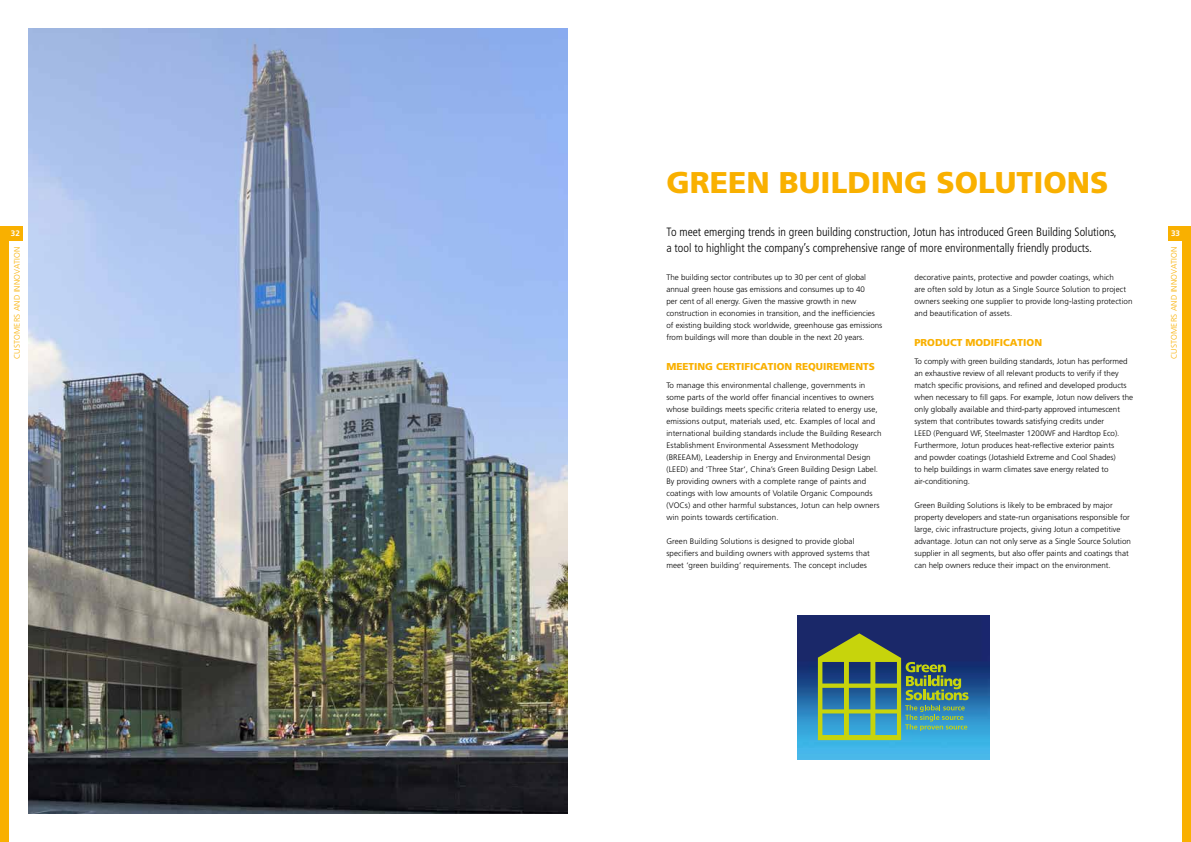
<style>
.page{position:relative;width:1191px;height:842px;background:#fff}
.page>*{position:absolute;margin:0;border:0;box-sizing:border-box;transform-origin:0 0}
.t1{font:900 30px "Frutiger";color:#f9b000}
.t2{font:300 condensed 12px/16px "Frutiger";color:#000}
.t3{font:900 10px "Frutiger";color:#f9b000}
.t4{font:300 8px/12px "Frutiger";color:#000}
.t5{font:300 8px "Frutiger";letter-spacing:.02em;color:#f9b000}
.t6{font:700 8px "Frutiger";color:#fff}
</style>
<div class="page">
<img style="left:797px;top:615px;width:192px;height:144px">
<img style="left:28px;top:28px;width:539px;height:786px">
<div style="left:1182px;top:227px;width:9px;height:615px;background:#f9b000"></div>
<div style="left:1168px;top:227px;width:14px;height:14px;background:#f9b000"></div>
<div style="left:0;top:227px;width:9px;height:615px;background:#f9b000"></div>
<div style="left:9px;top:227px;width:14px;height:14px;background:#f9b000"></div>
<svg style="left:818px;top:633px;width:150px;height:107px"></svg>
<h1 class="t1" style="left:666px;top:164px;width:443px">GREEN BUILDING SOLUTIONS</h1>
<h2 class="t2" style="left:666px;top:224px;width:452px">To meet emerging trends in green building construction, Jotun has introduced Green Building Solutions, a tool to highlight the company’s comprehensive range of more environmentally friendly products.</h2>
<p class="t6" style="left:11px;top:229px;width:10px">32</p>
<p class="t6" style="left:1171px;top:229px;width:10px">33</p>
<p class="t5" style="left:13px;top:359px;width:114px;rotate:-90deg">CUSTOMERS AND INNOVATION</p>
<p class="t5" style="left:1169px;top:359px;width:114px;rotate:-90deg">CUSTOMERS AND INNOVATION</p>
<p class="t4" style="left:666px;top:272px;width:217px">The building sector contributes up to 30 per cent of global annual green house gas emissions and consumes up to 40<br>per cent of all energy. Given the massive growth in new construction in economies in transition, and the inefficiencies of existing building stock worldwide, greenhouse gas emissions from buildings will more than double in the next 20 years.</p>
<p class="t3" style="left:666px;top:361px;width:210px">MEETING CERTIFICATION REQUIREMENTS</p>
<p class="t4" style="left:666px;top:380px;width:217px">To manage this environmental challenge, governments in some parts of the world offer financial incentives to owners whose buildings meets specific criteria related to energy use, emissions output, materials used, etc. Examples of local and international building standards include the Building Research Establishment Environmental Assessment Methodology (BREEAM), Leadership in Energy and Environmental Design (LEED) and ‘Three Star‘, China’s Green Building Design Label.<br>By providing owners with a complete range of paints and coatings with low amounts of Volatile Organic Compounds (VOCs) and other harmful substances, Jotun can help owners win points towards certification.</p>
<p class="t4" style="left:666px;top:536px;width:205px">Green Building Solutions is designed to provide global specifiers and building owners with approved systems that meet ‘green building’ requirements. The concept includes</p>
<p class="t4" style="left:914px;top:272px;width:219px">decorative paints, protective and powder coatings, which<br>are often sold by Jotun as a Single Source Solution to project owners seeking one supplier to provide long-lasting protection and beautification of assets.</p>
<p class="t3" style="left:914px;top:337px;width:129px">PRODUCT MODIFICATION</p>
<p class="t4" style="left:914px;top:356px;width:220px">To comply with green building standards, Jotun has performed an exhaustive review of all relevant products to verify if they match specific provisions, and refined and developed products when necessary to fill gaps. For example, Jotun now delivers the only globally available and third-party approved intumescent system that contributes towards satisfying credits under<br>LEED (Penguard WF, Steelmaster 1200WF and Hardtop Eco).<br>Furthermore, Jotun produces heat-reflective exterior paints<br>and powder coatings (Jotashield Extreme and Cool Shades)<br>to help buildings in warm climates save energy related to air-conditioning.</p>
<p class="t4" style="left:914px;top:500px;width:218px">Green Building Solutions is likely to be embraced by major property developers and state-run organisations responsible for large, civic infrastructure projects, giving Jotun a competitive advantage. Jotun can not only serve as a Single Source Solution supplier in all segments, but also offer paints and coatings that can help owners reduce their impact on the environment.</p>
</div>
